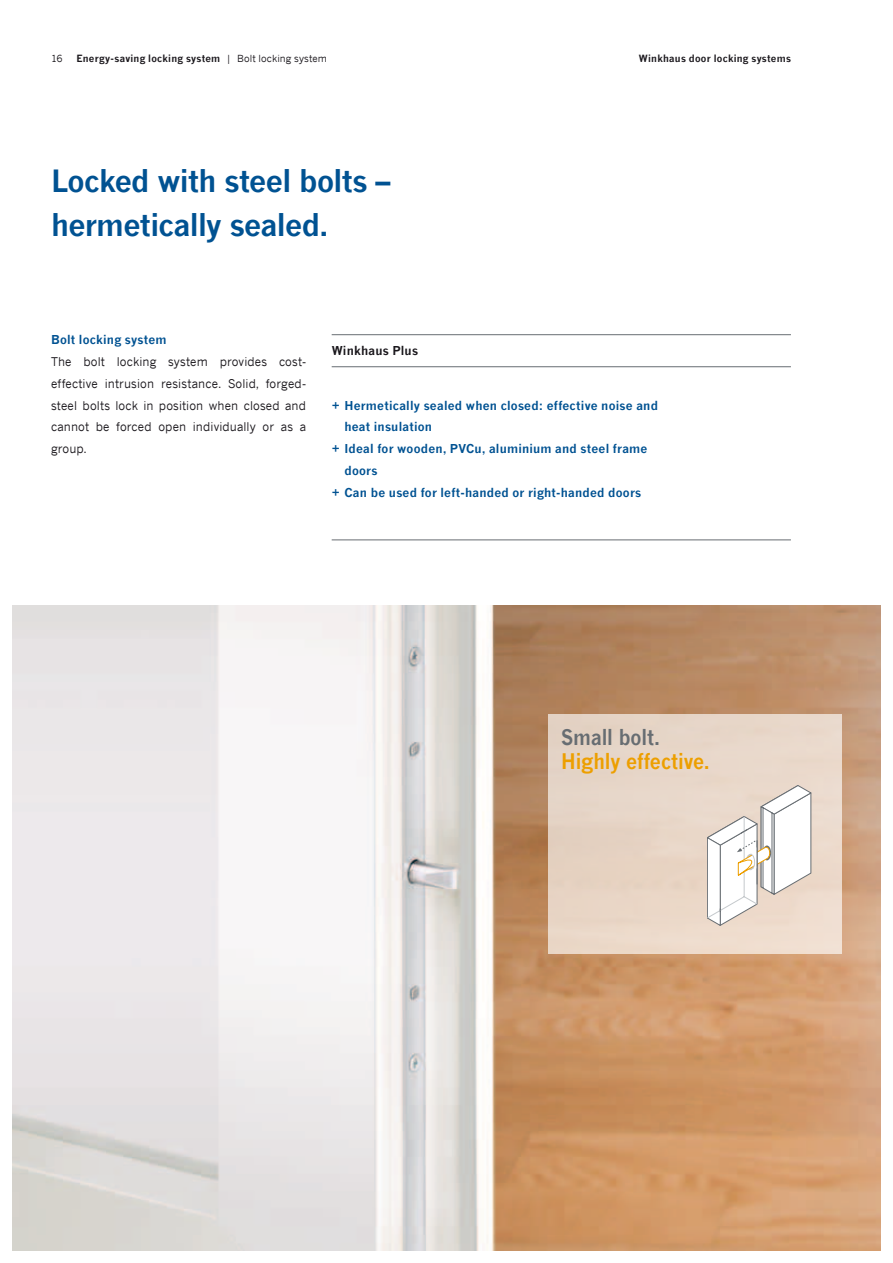
<style>
.page{position:relative;width:893px;height:1263px;background:#fff}
.page>*{position:absolute;margin:0;border:0;box-sizing:border-box;transform-origin:0 0}
.t1{font:700 30px/43.5px "News Gothic";letter-spacing:-.025em;color:#005292}
.t2{font:700 21px "News Gothic";letter-spacing:-.01em;color:#ed9f00;scale:.92 1}
.t3{font:700 21px "News Gothic";letter-spacing:-.01em;color:#676d72;scale:.92 1}
.t4{font:700 12px "News Gothic";letter-spacing:.015em;color:#005292}
.t5{font:12px/21.8px "News Gothic";letter-spacing:.01em;color:#1a171c;text-align:justify}
.t6{font:700 12px "News Gothic";letter-spacing:.015em;color:#1a171c}
.t7{font:700 9.75px "News Gothic";letter-spacing:.025em;color:#1a171c}
.t8{font:9.75px "News Gothic";color:#1a171c}
.s1{font-weight:400}
</style>
<div class="page">
<img style="left:13px;top:606px;width:867px;height:644px">
<hr style="left:332px;top:366px;width:459px;height:1px;background:#676d72">
<hr style="left:332px;top:334px;width:459px;height:1px;background:#676d72">
<hr style="left:332px;top:540px;width:459px;height:1px;background:#676d72">
<div style="left:549px;top:714px;width:293px;height:240px;background:#e8d6c8"></div>
<svg style="left:707px;top:785px;width:104px;height:141px"></svg>
<hr style="left:757px;top:840px;width:1px;height:44px;background:#676d72">
<p class="t8" style="left:51px;top:52px;width:13px">16</p>
<p class="t7" style="left:77px;top:52px;width:252px">Energy-saving locking system <span class="s1">| Bolt locking system</span></p>
<p class="t7" style="left:639px;top:52px;width:153px">Winkhaus door locking systems</p>
<h1 class="t1" style="left:51px;top:159px;width:341px">Locked with steel bolts – hermetically sealed.</h1>
<p class="t4" style="left:51px;top:332px;width:117px">Bolt locking system</p>
<p class="t5" style="left:51px;top:351px;width:257px">The bolt locking system provides cost&shy;effective intrusion resistance. Solid, forged&shy;steel bolts lock in position when closed and cannot be forced open individually or as a group.</p>
<p class="t6" style="left:332px;top:343px;width:88px">Winkhaus Plus</p>
<p class="t4" style="left:332px;top:397px;width:328px">+ Hermetically sealed when closed: effective noise and</p>
<p class="t4" style="left:344px;top:419px;width:89px">heat insulation</p>
<p class="t4" style="left:332px;top:441px;width:317px">+ Ideal for wooden, PVCu, aluminium and steel frame</p>
<p class="t4" style="left:344px;top:463px;width:35px">doors</p>
<p class="t4" style="left:332px;top:484px;width:311px">+ Can be used for left-handed or right-handed doors</p>
<h2 class="t3" style="left:561px;top:724px;width:109px">Small bolt.</h2>
<h2 class="t2" style="left:561px;top:748px;width:163px">Highly effective.</h2>
</div>
